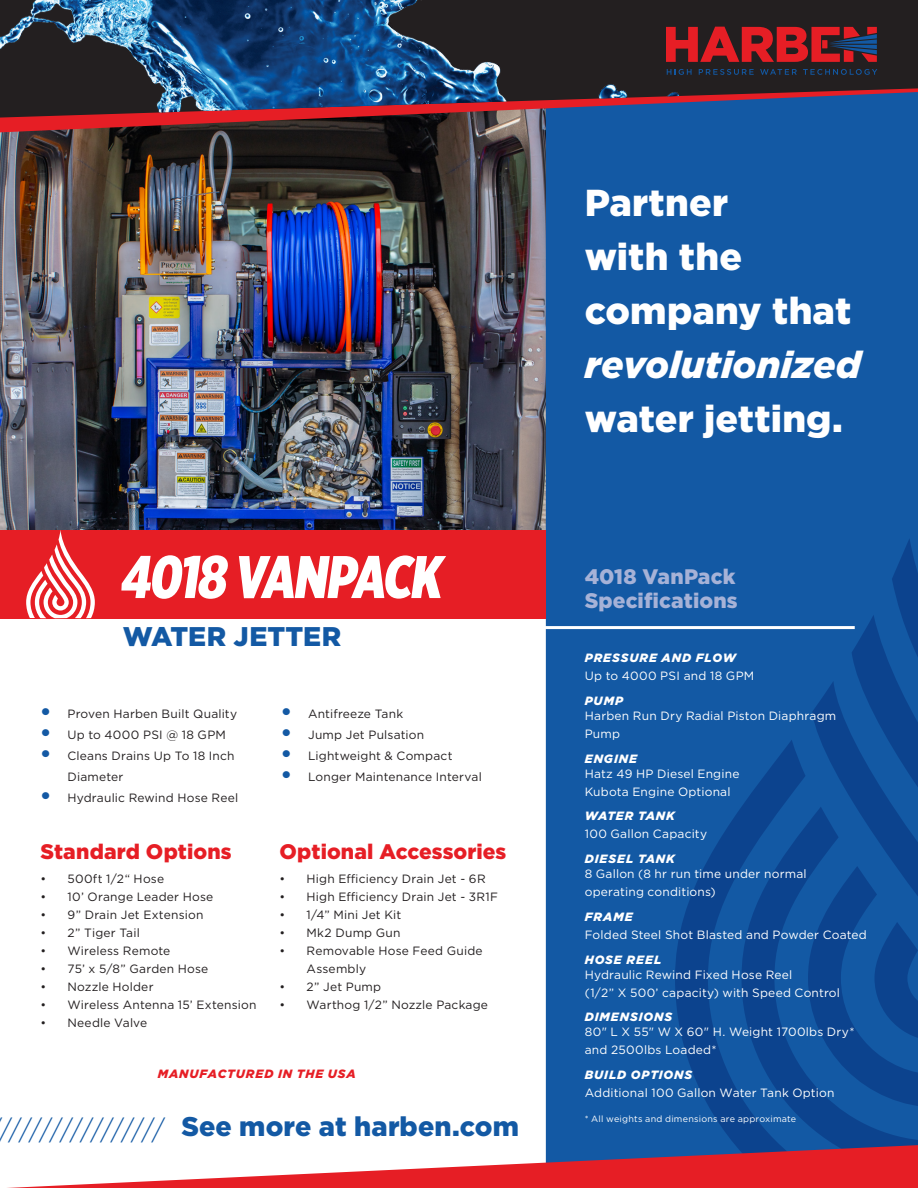
<style>
.page{position:relative;width:918px;height:1188px;background:#fff}
.page>*{position:absolute;margin:0;border:0;box-sizing:border-box;transform-origin:0 0}
._1st_Level_Heading{font:900 60px "Gotham X Narrow";color:#fff}
._2nd_Level_Heading{font:900 37.5px/54px "Gotham";letter-spacing:.005em;color:#fff}
._1st_Level_Heading-2{font:900 27px "Gotham";letter-spacing:.005em;color:#1359a4}
._1st_Level_Heading-3{font:300 27px "Gotham";color:#1359a4}
._2nd_Level_Heading-2{font:900 21px "Gotham";letter-spacing:.005em;color:#e61e25}
._2nd_Level_Heading-3{font:900 21px/24px "Gotham";letter-spacing:.005em;color:#a6b2d7}
.t1{font:12px/18px "Gotham";letter-spacing:.015em;color:#231f20}
.Sidebar_Bullet_Level{font:12px/18px "Gotham";letter-spacing:.015em;color:#fff}
.Sidebar_Bullet_Level-2{font:italic 900 12px "Gotham";letter-spacing:.075em;color:#fff}
.Sidebar_Bullet_Level-3{font:italic 900 12px "Gotham";letter-spacing:.075em;color:#e61e25}
.Sidebar_Bullet_Level-4{font:9px "Gotham";letter-spacing:.025em;color:#fff}
.s1{font-weight:900;font-size:21px;color:#1359a4}
.s2{font-style:italic}
</style>
<div class="page">
<img style="left:0;top:132px;width:546px;height:398px">
<div style="left:546px;top:132px;width:372px;height:1013px;background:#1359a4"></div>
<svg style="left:675px;top:426px;width:243px;height:719px;background:#10529d"></svg>
<svg style="left:0;top:118px;width:918px;height:14px;background:#493e5d"></svg>
<svg style="left:730px;top:0;width:188px;height:118px;background:#292d41"></svg>
<img style="left:0;top:0;width:730px;height:118px">
<div style="left:0;top:530px;width:546px;height:88px;background:#e61e25"></div>
<hr style="left:537px;top:626px;width:318px;height:3px;background:#fff">
<svg style="left:7px;top:1145px;width:911px;height:43px"></svg>
<svg style="left:666px;top:27px;width:211px;height:35px;background:#92212a"></svg>
<svg style="left:667px;top:69px;width:25px;height:6px"></svg>
<svg style="left:699px;top:69px;width:55px;height:6px"></svg>
<svg style="left:760px;top:69px;width:37px;height:6px"></svg>
<svg style="left:803px;top:69px;width:74px;height:6px"></svg>
<svg style="left:26px;top:530px;width:69px;height:89px"></svg>
<p class="_1st_Level_Heading" style="left:119px;top:539px;width:334px">4018 VANPACK</p>
<p class="_1st_Level_Heading-2" style="left:123px;top:618px;width:220px">WATER JETTER</p>
<p class="t1" style="left:40px;top:704px;width:198px"><span class="s1">•</span> Proven Harben Built Quality</p>
<p class="t1" style="left:40px;top:725px;width:187px"><span class="s1">•</span> Up to 4000 PSI @ 18 GPM</p>
<p class="t1" style="left:68px;top:745px;width:169px;line-height:21px;text-indent:-27px"><span class="s1">•</span> Cleans Drains Up To 18 Inch<br>Diameter</p>
<p class="t1" style="left:40px;top:788px;width:199px"><span class="s1">•</span> Hydraulic Rewind Hose Reel</p>
<p class="_2nd_Level_Heading-2" style="left:40px;top:837px;width:193px">Standard Options</p>
<p class="t1" style="left:40px;top:870px;width:125px">• 500ft 1/2“ Hose</p>
<p class="t1" style="left:40px;top:888px;width:174px">• 10’ Orange Leader Hose</p>
<p class="t1" style="left:40px;top:906px;width:164px">• 9” Drain Jet Extension</p>
<p class="t1" style="left:40px;top:924px;width:101px">• 2” Tiger Tail</p>
<p class="t1" style="left:40px;top:942px;width:131px">• Wireless Remote</p>
<p class="t1" style="left:40px;top:960px;width:169px">• 75’ x 5/8” Garden Hose</p>
<p class="t1" style="left:40px;top:978px;width:115px">• Nozzle Holder</p>
<p class="t1" style="left:40px;top:996px;width:218px">• Wireless Antenna 15’ Extension</p>
<p class="t1" style="left:40px;top:1014px;width:108px">• Needle Valve</p>
<p class="t1" style="left:281px;top:704px;width:124px"><span class="s1">•</span> Antifreeze Tank</p>
<p class="t1" style="left:281px;top:725px;width:145px"><span class="s1">•</span> Jump Jet Pulsation</p>
<p class="t1" style="left:281px;top:746px;width:173px"><span class="s1">•</span> Lightweight &amp; Compact</p>
<p class="t1" style="left:281px;top:767px;width:202px"><span class="s1">•</span> Longer Maintenance Interval</p>
<p class="_2nd_Level_Heading-2" style="left:280px;top:837px;width:228px">Optional Accessories</p>
<p class="t1" style="left:280px;top:870px;width:208px">• High Efficiency Drain Jet - 6R</p>
<p class="t1" style="left:280px;top:888px;width:220px">• High Efficiency Drain Jet - 3R1F</p>
<p class="t1" style="left:280px;top:906px;width:123px">• 1/4” Mini Jet Kit</p>
<p class="t1" style="left:280px;top:924px;width:123px">• Mk2 Dump Gun</p>
<p class="t1" style="left:307px;top:942px;width:178px;text-indent:-27px">• Removable Hose Feed Guide<br>Assembly</p>
<p class="t1" style="left:280px;top:978px;width:103px">• 2” Jet Pump</p>
<p class="t1" style="left:280px;top:996px;width:210px">• Warthog 1/2” Nozzle Package</p>
<p class="Sidebar_Bullet_Level-3" style="left:158px;top:1065px;width:200px">MANUFACTURED IN THE USA</p>
<p class="_1st_Level_Heading-3" style="left:-2px;top:1112px;width:168px">////////////////</p>
<p class="_1st_Level_Heading-2" style="left:181px;top:1108px;width:339px">See more at harben.com</p>
<p class="_2nd_Level_Heading" style="left:585px;top:176px;width:278px">Partner<br>with the company that <span class="s2">revolutionized </span>water jetting.</p>
<p class="_2nd_Level_Heading-3" style="left:585px;top:564px;width:154px">4018 VanPack<br>Specifications</p>
<p class="Sidebar_Bullet_Level-2" style="left:585px;top:650px;width:153px">PRESSURE AND FLOW</p>
<p class="Sidebar_Bullet_Level" style="left:585px;top:667px;width:171px">Up to 4000 PSI and 18 GPM</p>
<p class="Sidebar_Bullet_Level-2" style="left:585px;top:692px;width:40px">PUMP</p>
<p class="Sidebar_Bullet_Level" style="left:585px;top:706px;width:253px">Harben Run Dry Radial Piston Diaphragm<br>Pump</p>
<p class="Sidebar_Bullet_Level-2" style="left:585px;top:750px;width:54px">ENGINE</p>
<p class="Sidebar_Bullet_Level" style="left:585px;top:764px;width:156px">Hatz 49 HP Diesel Engine</p>
<p class="Sidebar_Bullet_Level" style="left:585px;top:782px;width:147px">Kubota Engine Optional</p>
<p class="Sidebar_Bullet_Level-2" style="left:585px;top:808px;width:92px">WATER TANK</p>
<p class="Sidebar_Bullet_Level" style="left:585px;top:825px;width:124px">100 Gallon Capacity</p>
<p class="Sidebar_Bullet_Level-2" style="left:585px;top:851px;width:92px">DIESEL TANK</p>
<p class="Sidebar_Bullet_Level" style="left:585px;top:865px;width:223px">8 Gallon (8 hr run time under normal operating conditions)</p>
<p class="Sidebar_Bullet_Level-2" style="left:585px;top:908px;width:50px">FRAME</p>
<p class="Sidebar_Bullet_Level" style="left:585px;top:925px;width:284px">Folded Steel Shot Blasted and Powder Coated</p>
<p class="Sidebar_Bullet_Level-2" style="left:585px;top:951px;width:78px">HOSE REEL</p>
<p class="Sidebar_Bullet_Level" style="left:585px;top:965px;width:257px">Hydraulic Rewind Fixed Hose Reel<br>(1/2” X 500’ capacity) with Speed Control</p>
<p class="Sidebar_Bullet_Level-2" style="left:585px;top:1009px;width:89px">DIMENSIONS</p>
<p class="Sidebar_Bullet_Level" style="left:585px;top:1023px;width:271px">80" L X 55" W X 60" H. Weight 1700lbs Dry* and 2500lbs Loaded*</p>
<p class="Sidebar_Bullet_Level-2" style="left:585px;top:1067px;width:109px">BUILD OPTIONS</p>
<p class="Sidebar_Bullet_Level" style="left:585px;top:1084px;width:251px">Additional 100 Gallon Water Tank Option</p>
<p class="Sidebar_Bullet_Level-4" style="left:585px;top:1113px;width:213px">* All weights and dimensions are approximate</p>
</div>
